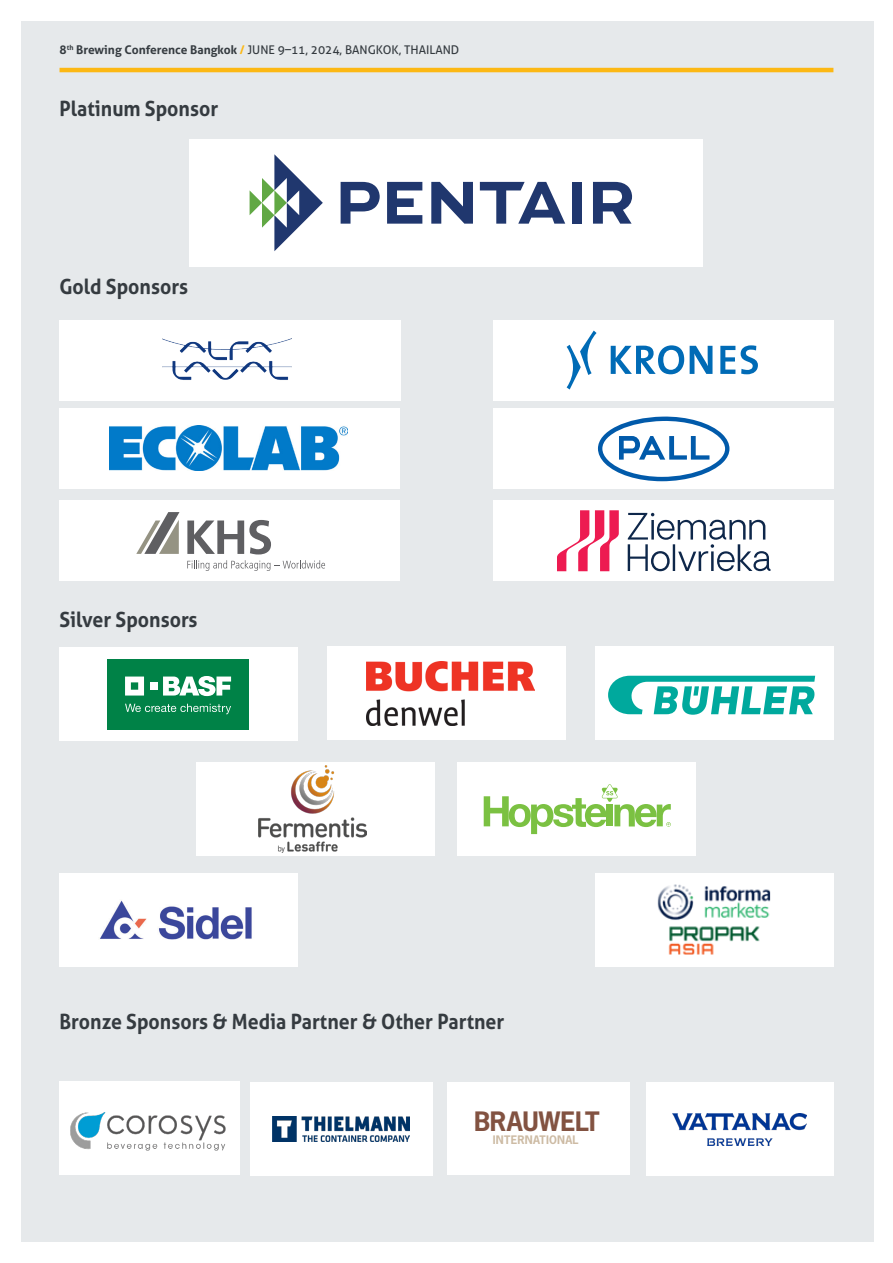
<style>
.page{position:relative;width:893px;height:1263px;background:#fff}
.page>*{position:absolute;margin:0;border:0;box-sizing:border-box;transform-origin:0 0}
.t1{font:700 25.2px "News Gothic";color:#825241}
.Themen_Ueberschften{font:700 21px "Aller";color:#353b40;scale:.93 1}
.t2{font:12px "Aller";color:#353b40}
.t3{font:700 11.1px "News Gothic";letter-spacing:.02em;color:#cdbba4}
.s1{font-weight:700}
.s2{font-weight:700;color:#fcb814}
</style>
<div class="page">
<div style="left:21px;top:21px;width:853px;height:1221px;background:#e6e9eb"></div>
<hr style="left:60px;top:68px;width:773px;height:4px;background:#fcb814">
<div style="left:190px;top:139px;width:513px;height:128px;background:#fff"></div>
<div style="left:493px;top:320px;width:340px;height:81px;background:#fff"></div>
<div style="left:60px;top:409px;width:340px;height:80px;background:#fff"></div>
<div style="left:60px;top:320px;width:341px;height:81px;background:#fff"></div>
<img style="left:162px;top:338px;width:130px;height:42px">
<div style="left:59px;top:647px;width:239px;height:94px;background:#fff"></div>
<svg style="left:107px;top:729px;width:142px;height:1px"></svg>
<div style="left:107px;top:659px;width:142px;height:70px;background:#008247"></div>
<svg style="left:125px;top:676px;width:19px;height:19px"></svg>
<div style="left:150px;top:682px;width:7px;height:8px;background:#fff"></div>
<svg style="left:163px;top:676px;width:68px;height:20px"></svg>
<svg style="left:125px;top:704px;width:106px;height:10px"></svg>
<div style="left:327px;top:646px;width:239px;height:94px;background:#fff"></div>
<div style="left:646px;top:1083px;width:187px;height:93px;background:#fff"></div>
<img style="left:673px;top:1114px;width:134px;height:31px">
<div style="left:457px;top:762px;width:238px;height:94px;background:#fff"></div>
<div style="left:197px;top:762px;width:238px;height:94px;background:#fff"></div>
<img style="left:258px;top:765px;width:109px;height:88px">
<div style="left:595px;top:646px;width:238px;height:94px;background:#fff"></div>
<svg style="left:608px;top:676px;width:207px;height:39px"></svg>
<div style="left:595px;top:873px;width:238px;height:93px;background:#fff"></div>
<div style="left:448px;top:1082px;width:182px;height:93px;background:#fff"></div>
<svg style="left:250px;top:154px;width:73px;height:97px"></svg>
<svg style="left:341px;top:182px;width:39px;height:42px"></svg>
<svg style="left:387px;top:182px;width:35px;height:42px"></svg>
<svg style="left:431px;top:182px;width:42px;height:42px"></svg>
<svg style="left:480px;top:182px;width:85px;height:42px"></svg>
<div style="left:572px;top:182px;width:10px;height:42px;background:#20376e"></div>
<svg style="left:593px;top:182px;width:39px;height:42px"></svg>
<div style="left:493px;top:409px;width:340px;height:80px;background:#fff"></div>
<div style="left:60px;top:1082px;width:180px;height:93px;background:#fff"></div>
<img style="left:109px;top:425px;width:238px;height:46px">
<img style="left:367px;top:661px;width:168px;height:64px">
<img style="left:70px;top:1112px;width:156px;height:38px">
<svg style="left:484px;top:784px;width:187px;height:50px"></svg>
<img style="left:657px;top:884px;width:114px;height:71px">
<div style="left:250px;top:1082px;width:183px;height:94px;background:#fff"></div>
<img style="left:273px;top:1117px;width:137px;height:24px">
<div style="left:60px;top:501px;width:340px;height:80px;background:#fff"></div>
<div style="left:493px;top:501px;width:340px;height:80px;background:#fff"></div>
<svg style="left:628px;top:513px;width:142px;height:58px"></svg>
<svg style="left:557px;top:510px;width:62px;height:61px"></svg>
<svg style="left:187px;top:520px;width:84px;height:34px"></svg>
<svg style="left:136px;top:512px;width:43px;height:42px"></svg>
<svg style="left:187px;top:560px;width:138px;height:11px"></svg>
<svg style="left:611px;top:345px;width:73px;height:29px"></svg>
<svg style="left:690px;top:346px;width:22px;height:28px"></svg>
<svg style="left:720px;top:346px;width:15px;height:28px"></svg>
<svg style="left:741px;top:345px;width:17px;height:29px"></svg>
<svg style="left:567px;top:331px;width:29px;height:58px"></svg>
<div style="left:60px;top:873px;width:238px;height:93px;background:#fff"></div>
<img style="left:99px;top:900px;width:153px;height:40px">
<svg style="left:598px;top:417px;width:131px;height:64px"></svg>
<p class="t2" style="left:60px;top:43px;width:401px"><span class="s1">8</span><sup>th</sup> <span class="s1">Brewing Conference Bangkok</span> <span class="s2">/</span> JUNE 9–11, 2024, BANGKOK, THAILAND</p>
<p class="Themen_Ueberschften" style="left:59px;top:95px;width:172px">Platinum Sponsor</p>
<p class="Themen_Ueberschften" style="left:59px;top:273px;width:140px">Gold Sponsors</p>
<p class="Themen_Ueberschften" style="left:59px;top:607px;width:150px">Silver Sponsors</p>
<p class="Themen_Ueberschften" style="left:60px;top:1009px;width:480px">Bronze Sponsors &amp; Media Partner &amp; Other Partner</p>
<p class="t1" style="left:474px;top:1105px;width:127px">BRAUWELT</p>
<p class="t3" style="left:493px;top:1133px;width:87px">INTERNATIONAL</p>
</div>
